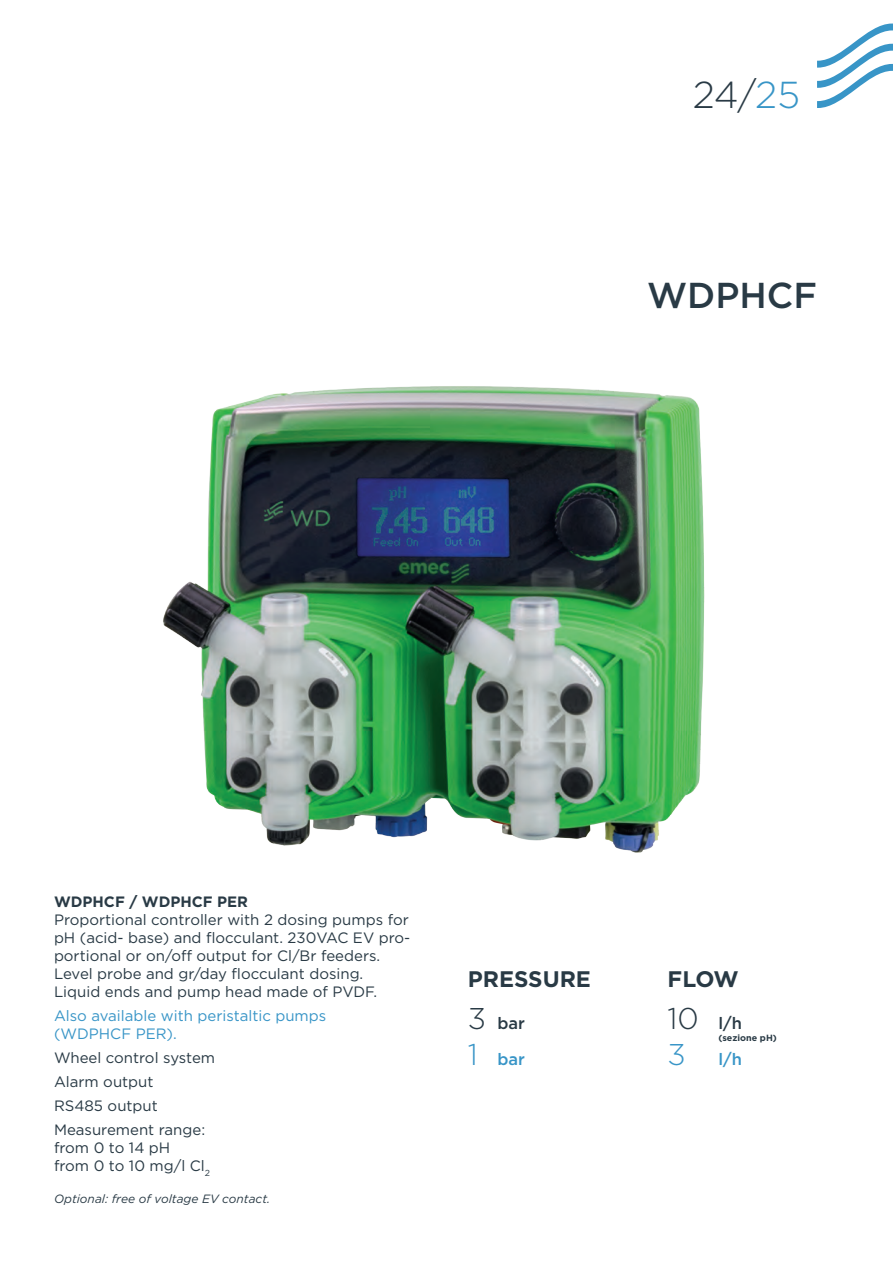
<style>
.page{position:relative;width:893px;height:1263px;background:#fff}
.page>*{position:absolute;margin:0;border:0;box-sizing:border-box;transform-origin:0 0}
.t1{font:300 37.5px "Gotham";color:#293a45}
.t2{font:500 36px "Gotham";color:#293a45}
.t3{font:300 30px "Gotham";color:#293a45}
.t4{font:300 30px "Gotham";color:#3895c7}
.t5{font:700 22.5px "Gotham";color:#293a45}
.t6{font:500 16.5px "Gotham";color:#293a45}
.t7{font:500 16.5px "Gotham";color:#3895c7}
.t8{font:15px/18px "Gotham";color:#293a45}
.t9{font:15px/18px "Gotham";color:#3895c7}
.t10{font:700 15px "Gotham";color:#293a45}
.t11{font:italic 12px "Gotham";color:#293a45}
.t12{font:700 9px "Gotham";color:#293a45}
.s1{color:#3895c7}
</style>
<div class="page">
<svg style="left:817px;top:24px;width:76px;height:84px"></svg>
<img style="left:163px;top:386px;width:542px;height:467px">
<h1 class="t1" style="left:693px;top:71px;width:109px">24/<span class="s1">25</span></h1>
<h2 class="t2" style="left:647px;top:272px;width:171px">WDPHCF</h2>
<p class="t10" style="left:54px;top:891px;width:196px">WDPHCF / WDPHCF PER</p>
<p class="t8" style="left:54px;top:910px;width:358px">Proportional controller with 2 dosing pumps for pH (acid- base) and flocculant. 230VAC EV pro&shy;portional or on/off output for Cl/Br feeders.<br>Level probe and gr/day flocculant dosing.<br>Liquid ends and pump head made of PVDF.</p>
<p class="t9" style="left:54px;top:1006px;width:274px">Also available with peristaltic pumps (WDPHCF PER).</p>
<p class="t8" style="left:54px;top:1045px;width:163px;line-height:24px">Wheel control system<br>Alarm output<br>RS485 output<br>Measurement range:</p>
<p class="t8" style="left:54px;top:1138px;width:158px">from 0 to 14 pH<br>from 0 to 10 mg/l Cl<sub>2</sub></p>
<p class="t11" style="left:54px;top:1191px;width:218px">Optional: free of voltage EV contact.</p>
<h3 class="t5" style="left:468px;top:964px;width:125px">PRESSURE</h3>
<p class="t6" style="left:497px;top:1012px;width:29px">bar</p>
<p class="t7" style="left:497px;top:1048px;width:29px">bar</p>
<h3 class="t3" style="left:468px;top:999px;width:20px">3</h3>
<h3 class="t4" style="left:468px;top:1035px;width:12px">1</h3>
<h3 class="t5" style="left:668px;top:964px;width:73px">FLOW</h3>
<p class="t6" style="left:719px;top:1012px;width:25px">l/h</p>
<p class="t12" style="left:719px;top:1031px;width:60px">(sezione pH)</p>
<p class="t7" style="left:719px;top:1048px;width:25px">l/h</p>
<h3 class="t3" style="left:668px;top:999px;width:33px">10</h3>
<h3 class="t4" style="left:668px;top:1035px;width:20px">3</h3>
</div>
